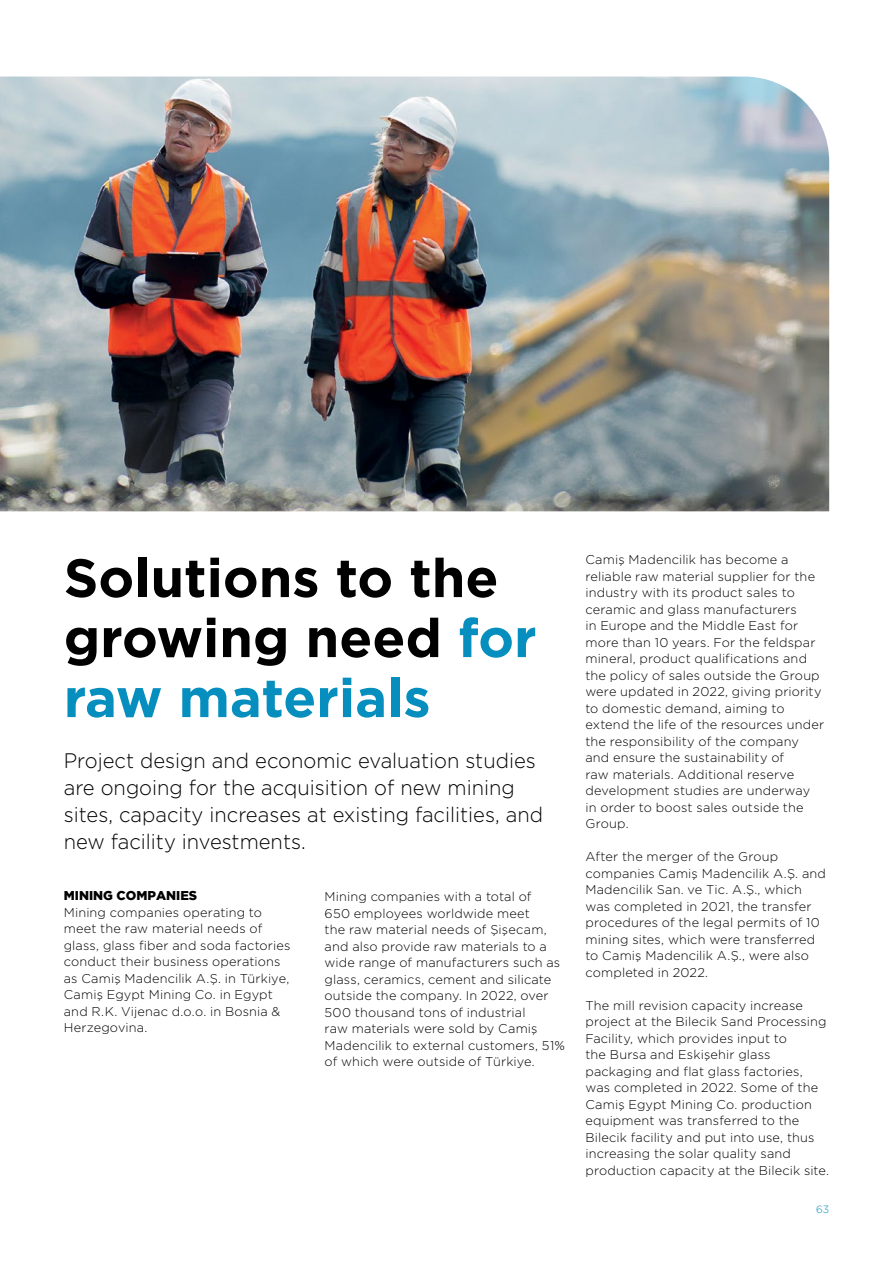
<style>
.page{position:relative;width:893px;height:1263px;background:#fff}
.page>*{position:absolute;margin:0;border:0;box-sizing:border-box;transform-origin:0 0}
.t1{font:700 54px/60px "Gotham";color:#000}
.t2{font:300 21px/27px "Gotham";color:#000;scale:.96 1}
.t3{font:300 12.75px/16.5px "Gotham";letter-spacing:.01em;color:#000}
.t4{font:900 12.75px "Gotham";color:#000}
.t5{font:300 10.5px "Gotham";color:#068fbe}
.s1{color:#068fbe}
</style>
<div class="page">
<img style="left:0;top:77px;width:829px;height:434px">
<h1 class="t1" style="left:64px;top:548px;width:474px">Solutions to the growing need <span class="s1">for raw materials</span></h1>
<h2 class="t2" style="left:64px;top:746px;width:501px">Project design and economic evaluation studies are ongoing for the acquisition of new mining sites, capacity increases at existing facilities, and new facility investments.</h2>
<p class="t4" style="left:64px;top:888px;width:135px">MINING COMPANIES</p>
<p class="t3" style="left:64px;top:904px;width:228px">Mining companies operating to meet the raw material needs of glass, glass fiber and soda factories conduct their business operations as Camiş Madencilik A.Ş. in Türkiye,<br>Camiş Egypt Mining Co. in Egypt and R.K. Vijenac d.o.o. in Bosnia &amp;<br>Herzegovina.</p>
<p class="t3" style="left:325px;top:888px;width:242px">Mining companies with a total of<br>650 employees worldwide meet<br>the raw material needs of Şişecam, and also provide raw materials to a wide range of manufacturers such as glass, ceramics, cement and silicate outside the company. In 2022, over 500 thousand tons of industrial<br>raw materials were sold by Camiş Madencilik to external customers, 51% of which were outside of Türkiye.</p>
<p class="t3" style="left:585px;top:551px;width:240px">Camiş Madencilik has become a reliable raw material supplier for the industry with its product sales to ceramic and glass manufacturers<br>in Europe and the Middle East for more than 10 years. For the feldspar mineral, product qualifications and the policy of sales outside the Group were updated in 2022, giving priority to domestic demand, aiming to extend the life of the resources under the responsibility of the company and ensure the sustainability of<br>raw materials. Additional reserve development studies are underway in order to boost sales outside the<br>Group.</p>
<p class="t3" style="left:585px;top:848px;width:242px">After the merger of the Group companies Camiş Madencilik A.Ş. and Madencilik San. ve Tic. A.Ş., which was completed in 2021, the transfer procedures of the legal permits of 10 mining sites, which were transferred to Camiş Madencilik A.Ş., were also completed in 2022.</p>
<p class="t3" style="left:585px;top:996px;width:245px">The mill revision capacity increase project at the Bilecik Sand Processing Facility, which provides input to<br>the Bursa and Eskişehir glass packaging and flat glass factories, was completed in 2022. Some of the Camiş Egypt Mining Co. production equipment was transferred to the Bilecik facility and put into use, thus increasing the solar quality sand production capacity at the Bilecik site.</p>
<p class="t5" style="left:816px;top:1202px;width:15px">63</p>
</div>
